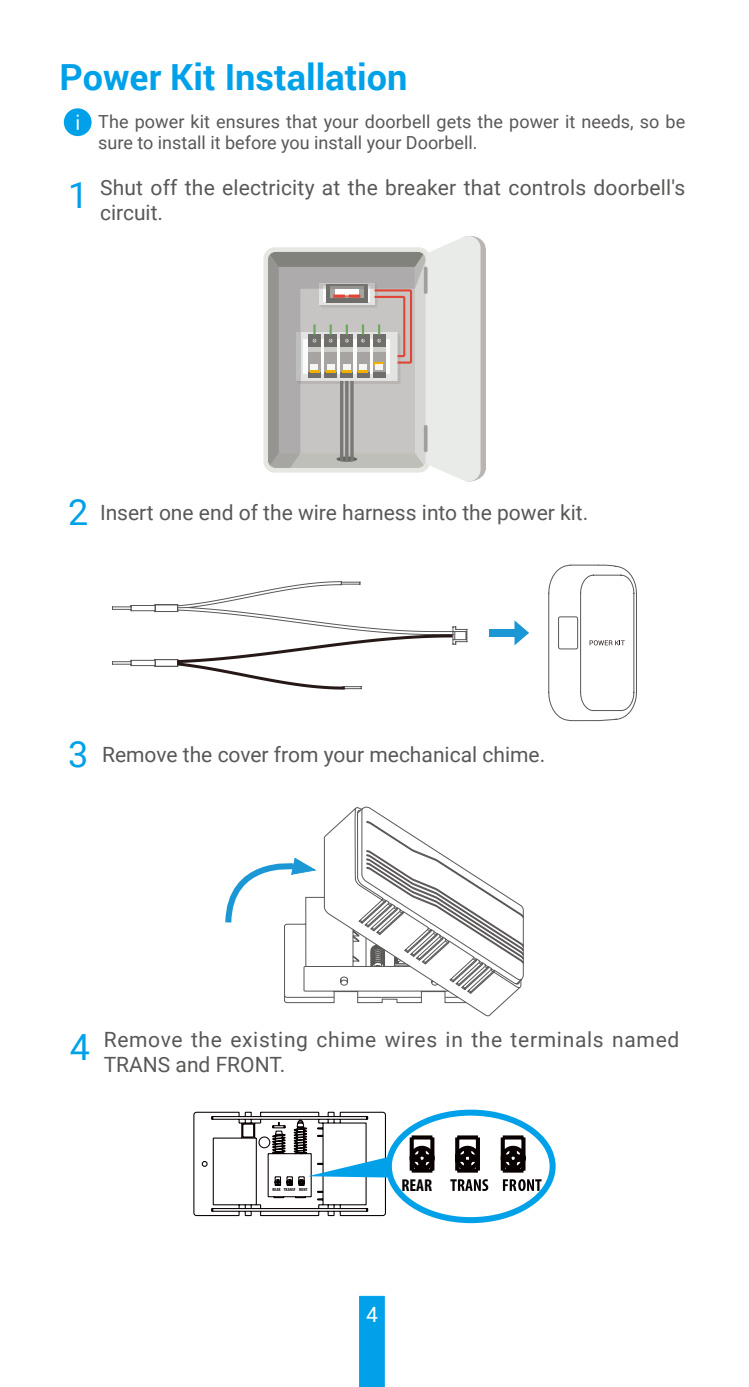
<style>
.page{position:relative;width:749px;height:1387px;background:#fff}
.page>*{position:absolute;margin:0;border:0;box-sizing:border-box;transform-origin:0 0}
.t1{font:700 36px "Roboto";color:#00a1e9}
.t2{font:21px/25.2px "Roboto";color:#595857}
.t3{font:21px/25.2px "Roboto";letter-spacing:.035em;color:#595857}
.t4{font:21px "Roboto";color:#fff}
.t5{font:18px/21.6px "Roboto";letter-spacing:.005em;color:#595857}
.t6{font:700 condensed 17.1px "Myriad Pro";color:#050000}
.t7{font:700 condensed 4.5px "Myriad Pro";color:#050000}
.s1{font-size:36px;color:#00a1e9}
</style>
<div class="page">
<div style="left:359px;top:1295px;width:25px;height:91px;background:#00a1e9;border:1px solid #00a1e9"></div>
<div style="left:64px;top:108px;width:28px;height:28px;background:#00a1e9;border-radius:50%"></div>
<svg style="left:77px;top:115px;width:2px;height:15px"></svg>
<div style="left:263px;top:247px;width:167px;height:225px;background:#e6e6e3;border-radius:11px"></div>
<svg style="left:268px;top:236px;width:217px;height:246px"></svg>
<svg style="left:112px;top:581px;width:355px;height:109px"></svg>
<div style="left:488px;top:629px;width:26px;height:7px;background:#1b97d5"></div>
<svg style="left:514px;top:620px;width:15px;height:25px"></svg>
<svg style="left:548px;top:564px;width:89px;height:157px"></svg>
<svg style="left:323px;top:1003px;width:181px;height:13px"></svg>
<svg style="left:284px;top:806px;width:240px;height:197px"></svg>
<svg style="left:225px;top:821px;width:298px;height:177px"></svg>
<div style="left:386px;top:1109px;width:169px;height:113px;border:6px solid #00a1e8;border-radius:50%"></div>
<svg style="left:400px;top:1114px;width:141px;height:89px"></svg>
<svg style="left:193px;top:1111px;width:196px;height:105px"></svg>
<h1 class="t1" style="left:60px;top:52px;width:349px">Power Kit Installation</h1>
<p class="t5" style="left:98px;top:110px;width:588px">The power kit ensures that your doorbell gets the power it needs, so be sure to install it before you install your Doorbell.</p>
<p class="t2" style="left:100px;top:174px;width:586px;text-indent:-32px"><span class="s1">1</span> Shut off the electricity at the breaker that controls doorbell's circuit.</p>
<p class="t2" style="left:68px;top:499px;width:521px"><span class="s1">2</span> Insert one end of the wire harness into the power kit.</p>
<p class="t2" style="left:68px;top:740px;width:478px"><span class="s1">3</span> Remove the cover from your mechanical chime.</p>
<p class="t3" style="left:104px;top:1026px;width:577px;text-indent:-34px"><span class="s1">4</span> Remove the existing chime wires in the terminals named<br>TRANS and FRONT.</p>
<p class="t7" style="left:272px;top:1186px;width:37px">REAR TRANSF RONT</p>
<p class="t6" style="left:401px;top:1174px;width:32px">REAR</p>
<p class="t4" style="left:366px;top:1299px;width:13px">4</p>
</div>
